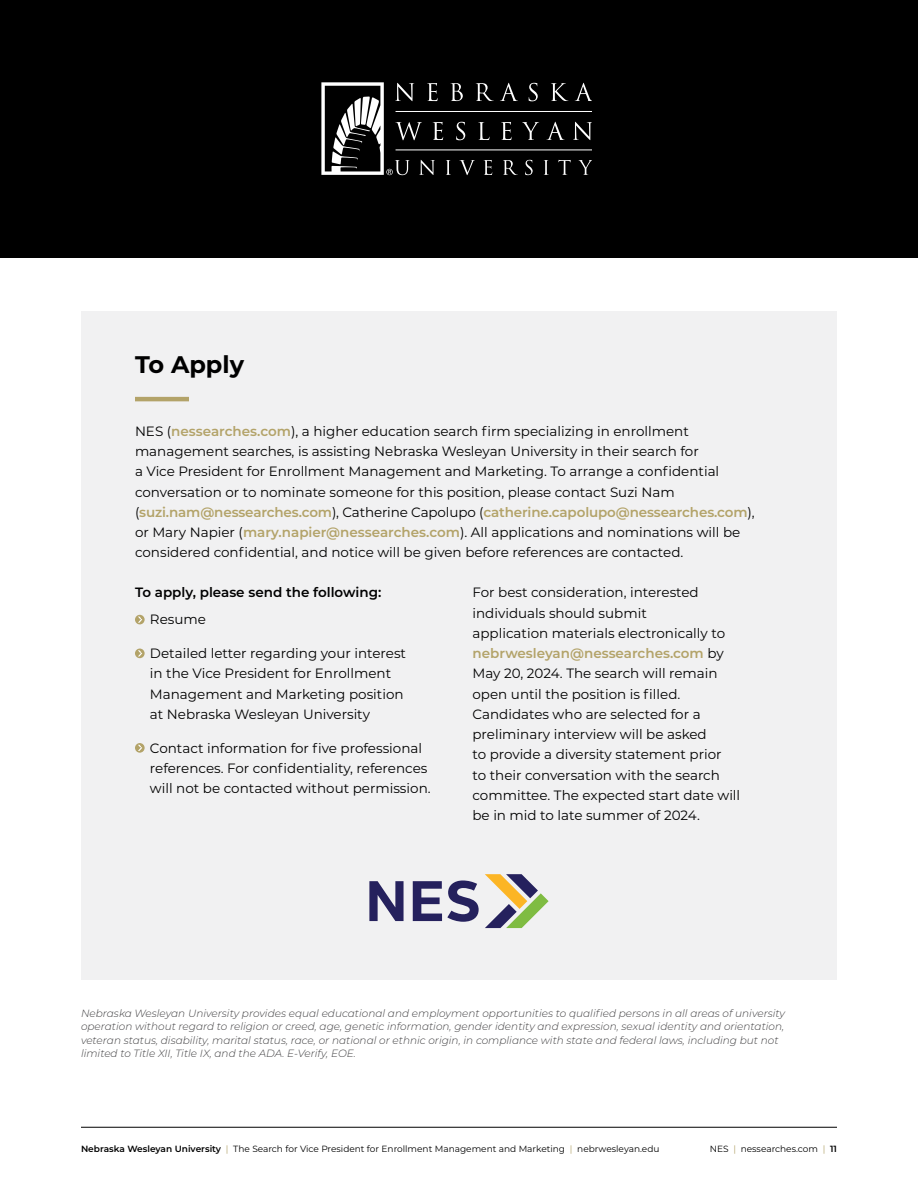
<style>
.page{position:relative;width:918px;height:1188px;background:#fff}
.page>*{position:absolute;margin:0;border:0;box-sizing:border-box;transform-origin:0 0}
.t1{font:700 24px "Montserrat";color:#000}
.t2{font:13.5px/20.2px "Montserrat";color:#000}
.t3{font:600 13.5px "Montserrat";color:#000}
.t4{font:italic 300 10.5px/13.5px "Montserrat";color:#414042}
.t5{font:9px "Montserrat";color:#000}
.s1{font-weight:600;color:#b3a369}
.s2{font-weight:600}
.s3{color:#b3a369}
</style>
<div class="page">
<hr style="left:81px;top:1127px;width:756px;height:1px;background:#000">
<div style="left:0;top:0;width:918px;height:257px;background:#000"></div>
<div style="left:81px;top:311px;width:756px;height:669px;background:#f1f1f2"></div>
<hr style="left:135px;top:397px;width:54px;height:4px;background:#b3a369">
<svg style="left:135px;top:615px;width:10px;height:9px"></svg>
<svg style="left:138px;top:617px;width:4px;height:6px"></svg>
<svg style="left:135px;top:649px;width:10px;height:9px"></svg>
<svg style="left:138px;top:650px;width:4px;height:6px"></svg>
<svg style="left:135px;top:743px;width:10px;height:10px"></svg>
<svg style="left:138px;top:745px;width:4px;height:6px"></svg>
<svg style="left:485px;top:874px;width:64px;height:54px"></svg>
<svg style="left:369px;top:881px;width:35px;height:40px"></svg>
<svg style="left:413px;top:881px;width:66px;height:41px"></svg>
<svg style="left:503px;top:160px;width:15px;height:15px"></svg>
<svg style="left:525px;top:160px;width:8px;height:15px"></svg>
<svg style="left:544px;top:160px;width:5px;height:15px"></svg>
<svg style="left:558px;top:160px;width:13px;height:15px"></svg>
<svg style="left:578px;top:160px;width:14px;height:15px"></svg>
<svg style="left:500px;top:83px;width:18px;height:18px"></svg>
<svg style="left:529px;top:83px;width:9px;height:18px"></svg>
<svg style="left:551px;top:83px;width:17px;height:18px"></svg>
<svg style="left:575px;top:83px;width:17px;height:18px"></svg>
<hr style="left:396px;top:150px;width:196px;height:1px;background:#fff">
<hr style="left:396px;top:111px;width:196px;height:1px;background:#fff">
<svg style="left:501px;top:122px;width:11px;height:18px"></svg>
<svg style="left:522px;top:122px;width:17px;height:18px"></svg>
<svg style="left:546px;top:122px;width:19px;height:18px"></svg>
<svg style="left:573px;top:122px;width:19px;height:18px"></svg>
<svg style="left:321px;top:82px;width:173px;height:93px"></svg>
<h1 class="t1" style="left:135px;top:347px;width:111px">To Apply</h1>
<p class="t2" style="left:135px;top:420px;width:621px">NES (<span class="s1">nessearches.com</span>), a higher education search firm specializing in enrollment management searches, is assisting Nebraska Wesleyan University in their search for<br>a Vice President for Enrollment Management and Marketing. To arrange a confidential conversation or to nominate someone for this position, please contact Suzi Nam (<span class="s1">suzi.nam@nessearches.com</span>), Catherine Capolupo (<span class="s1">catherine.capolupo@nessearches.com</span>), or Mary Napier (<span class="s1">mary.napier@nessearches.com</span>). All applications and nominations will be considered confidential, and notice will be given before references are contacted.</p>
<p class="t2" style="left:473px;top:582px;width:269px">For best consideration, interested individuals should submit<br>application materials electronically to <span class="s1">nebrwesleyan@nessearches.com</span> by May 20, 2024. The search will remain open until the position is filled.<br>Candidates who are selected for a preliminary interview will be asked<br>to provide a diversity statement prior<br>to their conversation with the search committee. The expected start date will be in mid to late summer of 2024.</p>
<p class="t3" style="left:135px;top:583px;width:248px">To apply, please send the following:</p>
<p class="t2" style="left:150px;top:609px;width:58px">Resume</p>
<p class="t2" style="left:150px;top:643px;width:258px">Detailed letter regarding your interest in the Vice President for Enrollment Management and Marketing position at Nebraska Wesleyan University</p>
<p class="t2" style="left:150px;top:737px;width:282px">Contact information for five professional references. For confidentiality, references will not be contacted without permission.</p>
<p class="t4" style="left:81px;top:1006px;width:706px">Nebraska Wesleyan University provides equal educational and employment opportunities to qualified persons in all areas of university operation without regard to religion or creed, age, genetic information, gender identity and expression, sexual identity and orientation, veteran status, disability, marital status, race, or national or ethnic origin, in compliance with state and federal laws, including but not limited to Title XII, Title IX, and the ADA. E-Verify, EOE.</p>
<p class="t5" style="left:81px;top:1142px;width:580px"><span class="s2">Nebraska Wesleyan University</span> <span class="s3">|</span> The Search for Vice President for Enrollment Management and Marketing <span class="s3">|</span> nebrwesleyan.edu</p>
<p class="t5" style="left:710px;top:1142px;width:129px">NES <span class="s3">|</span> nessearches.com <span class="s3">|</span> <span class="s2">11</span></p>
</div>
